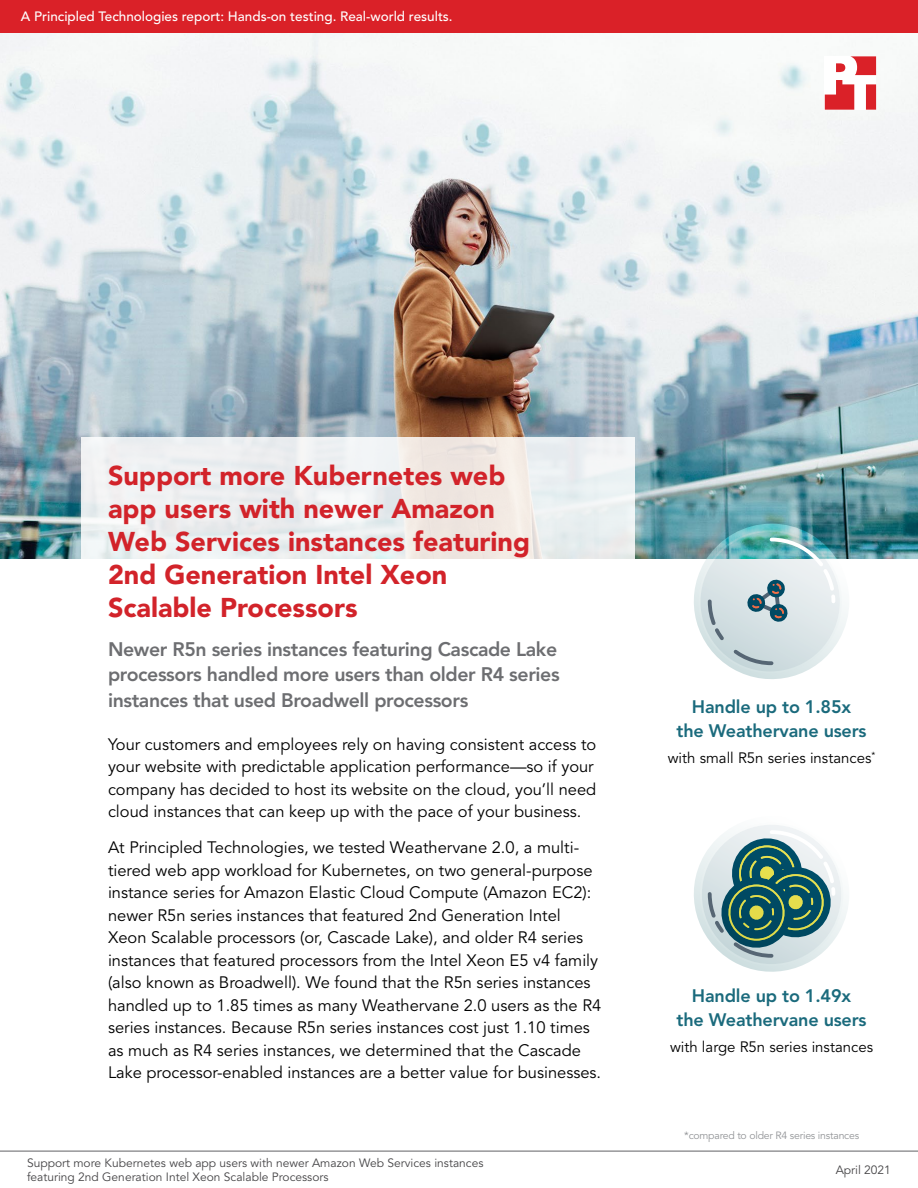
<style>
.page{position:relative;width:918px;height:1188px;background:#fff}
.page>*{position:absolute;margin:0;border:0;box-sizing:border-box;transform-origin:0 0}
.t1{font:900 27px/33px "Avenir LT Pro";color:#d2232a}
.t2{font:800 19.5px/25.5px "Avenir LT Pro";letter-spacing:-.02em;color:#6d6e71}
.t3{font:800 18px/24px "Avenir LT Pro";letter-spacing:-.01em;color:#1a6a7c;text-align:center}
.t4{font:16.5px/22.5px "Avenir LT Pro";color:#000}
.t5{font:15px "Avenir LT Pro";color:#000}
.t6{font:500 13.5px "Avenir LT Pro";color:#fff}
.t7{font:12px/14.4px "Avenir LT Pro";color:#464547}
.t8{font:10.5px "Avenir LT Pro";letter-spacing:-.02em;color:#939598}
</style>
<div class="page">
<img style="left:0;top:33px;width:918px;height:525px">
<svg style="left:81px;top:437px;width:553px;height:122px;fill:#edeef0"></svg>
<svg style="left:694px;top:524px;width:155px;height:155px"></svg>
<svg style="left:694px;top:825px;width:154px;height:147px"></svg>
<hr style="left:0;top:1151px;width:918px;height:1px;background:#616264">
<div style="left:0;top:0;width:918px;height:32px;background:#da2128"></div>
<svg style="left:825px;top:56px;width:51px;height:54px"></svg>
<p class="t6" style="left:21px;top:9px;width:433px">A Principled Technologies report: Hands-on testing. Real-world results.</p>
<h1 class="t1" style="left:108px;top:459px;width:424px">Support more Kubernetes web app users with newer Amazon<br>Web Services instances featuring<br>2nd Generation Intel Xeon<br>Scalable Processors</h1>
<p class="t2" style="left:108px;top:636px;width:453px">Newer R5n series instances featuring Cascade Lake processors handled more users than older R4 series instances that used Broadwell processors</p>
<p class="t4" style="left:108px;top:733px;width:490px">Your customers and employees rely on having consistent access to your website with predictable application performance—so if your company has decided to host its website on the cloud, you’ll need cloud instances that can keep up with the pace of your business.</p>
<p class="t4" style="left:108px;top:836px;width:495px">At Principled Technologies, we tested Weathervane 2.0, a multi&shy;tiered web app workload for Kubernetes, on two general-purpose instance series for Amazon Elastic Cloud Compute (Amazon EC2): newer R5n series instances that featured 2nd Generation Intel Xeon Scalable processors (or, Cascade Lake), and older R4 series instances that featured processors from the Intel Xeon E5 v4 family (also known as Broadwell). We found that the R5n series instances handled up to 1.85 times as many Weathervane 2.0 users as the R4 series instances. Because R5n series instances cost just 1.10 times as much as R4 series instances, we determined that the Cascade Lake processor-enabled instances are a better value for businesses.</p>
<p class="t7" style="left:27px;top:1156px;width:458px">Support more Kubernetes web app users with newer Amazon Web Services instances featuring 2nd Generation Intel Xeon Scalable Processors</p>
<p class="t3" style="left:677px;top:695px;width:192px">Handle up to 1.85x the Weathervane users</p>
<p class="t5" style="left:668px;top:749px;width:209px">with small R5n series instances<sup>*</sup></p>
<p class="t3" style="left:677px;top:984px;width:192px">Handle up to 1.49x the Weathervane users</p>
<p class="t5" style="left:670px;top:1038px;width:205px">with large R5n series instances</p>
<p class="t8" style="left:684px;top:1129px;width:177px">*compared to older R4 series instances</p>
<p class="t7" style="left:836px;top:1163px;width:57px">April 2021</p>
</div>
